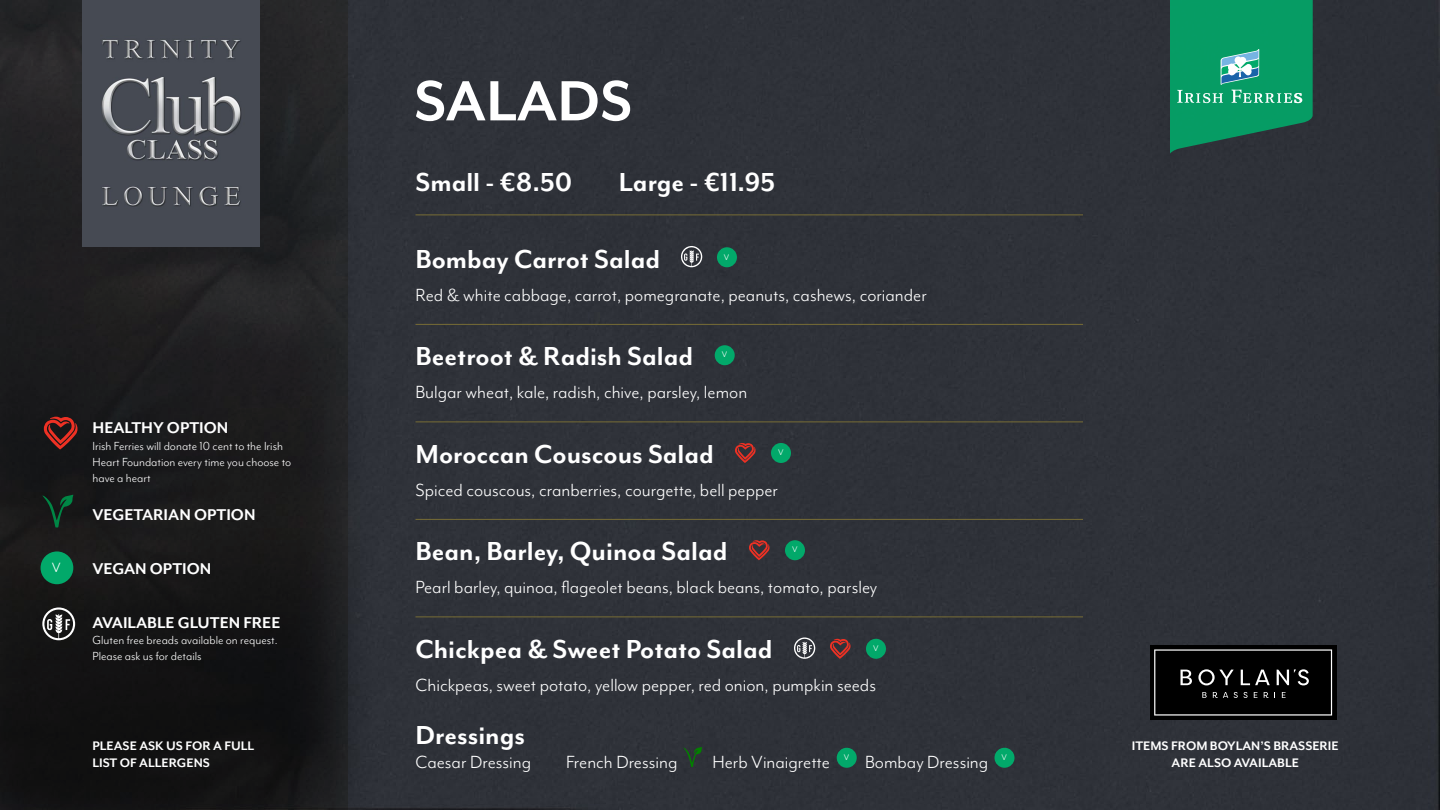
<style>
.page{position:relative;width:1440px;height:810px;background:#fff}
.page>*{position:absolute;margin:0;border:0;box-sizing:border-box;transform-origin:0 0}
.t1{font:700 65.25px "Mr Eaves Mod OT";color:#fff}
.t2{font:700 30px "Mr Eaves Mod OT";color:#fff}
.t3{font:20.25px "Mr Eaves Mod OT";color:#fff}
.t4{font:700 18px "Mr Eaves Mod OT";color:#fff}
.t5{font:15.45px "Mr Eaves Mod OT";color:#fff}
.t6{font:700 14.25px/17.1px "Mr Eaves Mod OT";color:#fff}
.t7{font:13.5px/16.2px "Mr Eaves Mod OT";color:#fff}
.t8{font:9.45px "Mr Eaves Mod OT";color:#fff}
</style>
<div class="page">
<div style="left:348px;top:0;width:1092px;height:810px;background:#2f3239"></div>
<div style="left:0;top:0;width:348px;height:810px;background:linear-gradient(to bottom,#28282a,#111)"></div>
<svg style="left:1170px;top:0;width:143px;height:154px;background:#159266"></svg>
<img style="left:82px;top:0;width:178px;height:247px">
<div style="left:1150px;top:645px;width:186px;height:75px;background:#000"></div>
<svg style="left:1154px;top:649px;width:178px;height:67px"></svg>
<hr style="left:416px;top:215px;width:667px;height:1px;background:#786d35">
<hr style="left:416px;top:324px;width:667px;height:1px;background:#786d35">
<hr style="left:416px;top:422px;width:667px;height:1px;background:#786d35">
<hr style="left:416px;top:519px;width:667px;height:1px;background:#786d35">
<hr style="left:416px;top:617px;width:667px;height:1px;background:#786d35">
<div style="left:41px;top:551px;width:32px;height:33px;background:#02a96a;border-radius:50%"></div>
<svg style="left:42px;top:607px;width:33px;height:33px"></svg>
<svg style="left:44px;top:417px;width:34px;height:32px"></svg>
<svg style="left:42px;top:495px;width:31px;height:33px"></svg>
<svg style="left:683px;top:747px;width:19px;height:20px"></svg>
<div style="left:837px;top:748px;width:20px;height:20px;background:#02a96a;border-radius:50%"></div>
<div style="left:995px;top:748px;width:20px;height:20px;background:#02a96a;border-radius:50%"></div>
<svg style="left:794px;top:637px;width:21px;height:22px"></svg>
<svg style="left:830px;top:639px;width:21px;height:20px"></svg>
<div style="left:866px;top:639px;width:20px;height:20px;background:#02a96a;border-radius:50%"></div>
<svg style="left:681px;top:246px;width:21px;height:21px"></svg>
<div style="left:717px;top:247px;width:20px;height:20px;background:#02a96a;border-radius:50%"></div>
<svg style="left:749px;top:540px;width:21px;height:20px"></svg>
<div style="left:785px;top:540px;width:20px;height:20px;background:#02a96a;border-radius:50%"></div>
<svg style="left:735px;top:443px;width:21px;height:20px"></svg>
<div style="left:771px;top:443px;width:20px;height:20px;background:#02a96a;border-radius:50%"></div>
<div style="left:715px;top:345px;width:20px;height:20px;background:#02a96a;border-radius:50%"></div>
<p class="t5" style="left:52px;top:558px;width:10px">V</p>
<p class="t4" style="left:93px;top:418px;width:137px">HEALTHY OPTION</p>
<p class="t7" style="left:93px;top:437px;width:200px">Irish Ferries will donate 10 cent to the Irish<br>Heart Foundation every time you choose to have a heart</p>
<p class="t4" style="left:93px;top:504px;width:165px">VEGETARIAN OPTION</p>
<p class="t4" style="left:93px;top:558px;width:120px">VEGAN OPTION</p>
<p class="t4" style="left:93px;top:612px;width:189px">AVAILABLE GLUTEN FREE</p>
<p class="t7" style="left:93px;top:632px;width:187px">Gluten free breads available on request.<br>Please ask us for details</p>
<p class="t6" style="left:93px;top:737px;width:163px">PLEASE ASK US FOR A FULL<br>LIST OF ALLERGENS</p>
<h1 class="t1" style="left:414px;top:64px;width:220px">SALADS</h1>
<h2 class="t2" style="left:416px;top:165px;width:158px">Small - €8.50</h2>
<h2 class="t2" style="left:619px;top:165px;width:158px">Large - €11.95</h2>
<h2 class="t2" style="left:416px;top:242px;width:246px">Bombay Carrot Salad</h2>
<p class="t3" style="left:416px;top:284px;width:513px">Red &amp; white cabbage, carrot, pomegranate, peanuts, cashews, coriander</p>
<p class="t8" style="left:724px;top:252px;width:7px">V</p>
<h2 class="t2" style="left:416px;top:339px;width:279px">Beetroot &amp; Radish Salad</h2>
<p class="t3" style="left:416px;top:381px;width:333px">Bulgar wheat, kale, radish, chive, parsley, lemon</p>
<p class="t8" style="left:722px;top:349px;width:7px">V</p>
<h2 class="t2" style="left:416px;top:437px;width:300px">Moroccan Couscous Salad</h2>
<p class="t3" style="left:416px;top:479px;width:364px">Spiced couscous, cranberries, courgette, bell pepper</p>
<p class="t8" style="left:778px;top:447px;width:7px">V</p>
<h2 class="t2" style="left:416px;top:534px;width:313px">Bean, Barley, Quinoa Salad</h2>
<p class="t3" style="left:416px;top:576px;width:463px">Pearl barley, quinoa, flageolet beans, black beans, tomato, parsley</p>
<p class="t8" style="left:792px;top:544px;width:7px">V</p>
<h2 class="t2" style="left:416px;top:632px;width:358px">Chickpea &amp; Sweet Potato Salad</h2>
<p class="t3" style="left:416px;top:674px;width:462px">Chickpeas, sweet potato, yellow pepper, red onion, pumpkin seeds</p>
<p class="t8" style="left:873px;top:643px;width:7px">V</p>
<h2 class="t2" style="left:416px;top:718px;width:111px">Dressings</h2>
<p class="t3" style="left:416px;top:751px;width:117px">Caesar Dressing</p>
<p class="t3" style="left:566px;top:751px;width:113px">French Dressing</p>
<p class="t3" style="left:712px;top:751px;width:119px">Herb Vinaigrette</p>
<p class="t3" style="left:865px;top:751px;width:125px">Bombay Dressing</p>
<p class="t8" style="left:844px;top:752px;width:7px">V</p>
<p class="t8" style="left:1002px;top:752px;width:7px">V</p>
<p class="t6" style="left:1132px;top:737px;width:208px;text-align:center">ITEMS FROM BOYLAN’S BRASSERIE<br>ARE ALSO AVAILABLE</p>
</div>
